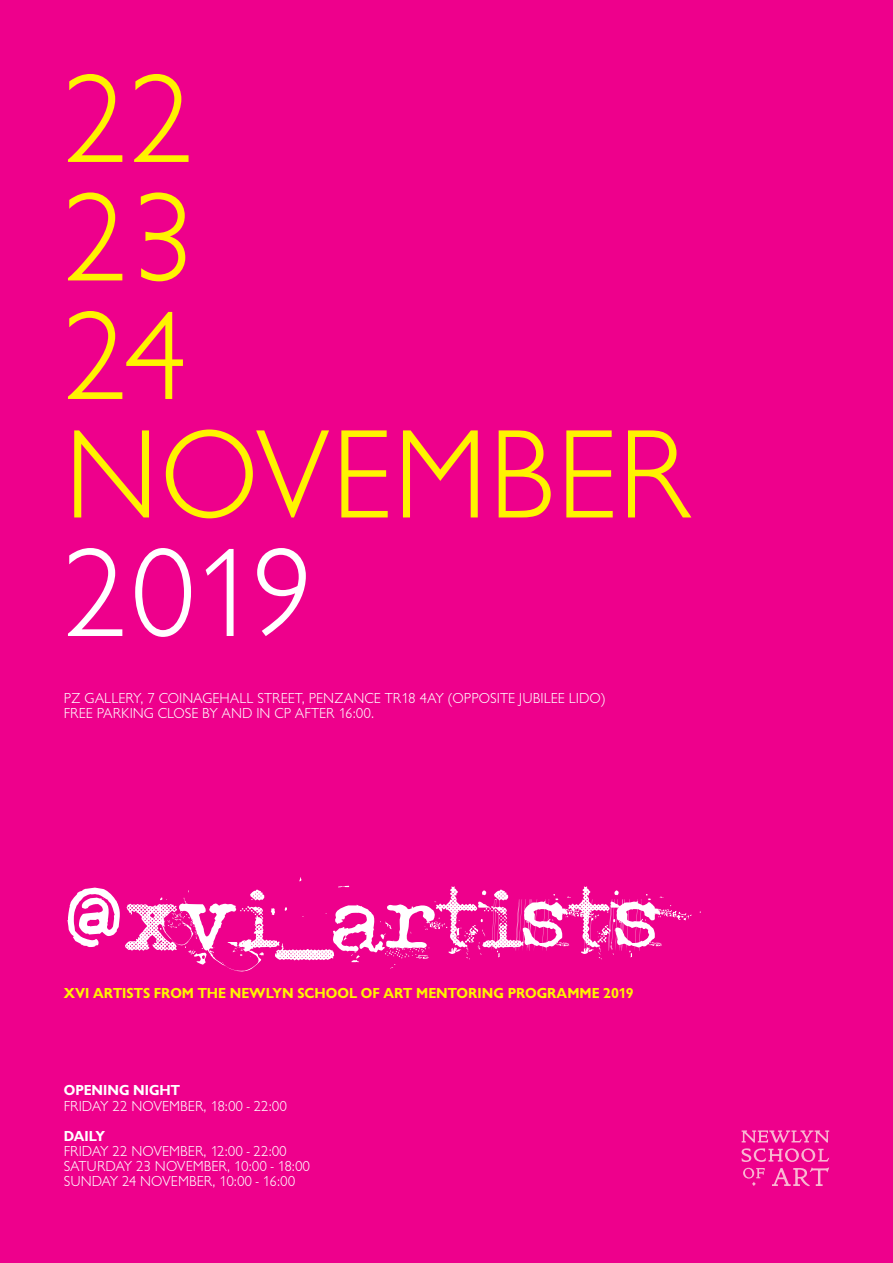
<style>
.page{position:relative;width:893px;height:1263px;background:#ee008c}
.page>*{position:absolute;margin:0;border:0;box-sizing:border-box;transform-origin:0 0}
.t1{font:300 130.5px/118.5px "Giltus T";color:#fff300}
.t2{font:300 130.5px "Giltus T";color:#fff}
.t3{font:86.7px "Punktype";color:#fff}
.t4{font:300 15px/15px "Giltus T";color:#fff}
.t5{font:700 15px "Giltus T";color:#fff300}
.t6{font:700 15px "Giltus T";color:#fff}
</style>
<div class="page">
<svg style="left:742px;top:1148px;width:87px;height:38px"></svg>
<svg style="left:742px;top:1130px;width:87px;height:12px"></svg>
<h1 class="t1" style="left:64px;top:59px;width:629px">22<br>23<br>24<br>NOVEMBER</h1>
<h1 class="t2" style="left:64px;top:516px;width:252px">2019</h1>
<p class="t4" style="left:64px;top:690px;width:543px">PZ GALLERY, 7 COINAGEHALL STREET, PENZANCE TR18 4AY (OPPOSITE JUBILEE LIDO)<br>FREE PARKING CLOSE BY AND IN CP AFTER 16:00.</p>
<h2 class="t3" style="left:64px;top:868px;width:667px">@XVI_ARTISTS</h2>
<p class="t5" style="left:64px;top:985px;width:571px">XVI ARTISTS FROM THE NEWLYN SCHOOL OF ART MENTORING PROGRAMME 2019</p>
<p class="t6" style="left:64px;top:1082px;width:118px">OPENING NIGHT</p>
<p class="t4" style="left:64px;top:1098px;width:225px">FRIDAY 22 NOVEMBER, 18:00 - 22:00</p>
<p class="t6" style="left:64px;top:1127px;width:43px">DAILY</p>
<p class="t4" style="left:64px;top:1143px;width:248px">FRIDAY 22 NOVEMBER, 12:00 - 22:00<br>SATURDAY 23 NOVEMBER, 10:00 - 18:00<br>SUNDAY 24 NOVEMBER, 10:00 - 16:00</p>
</div>
